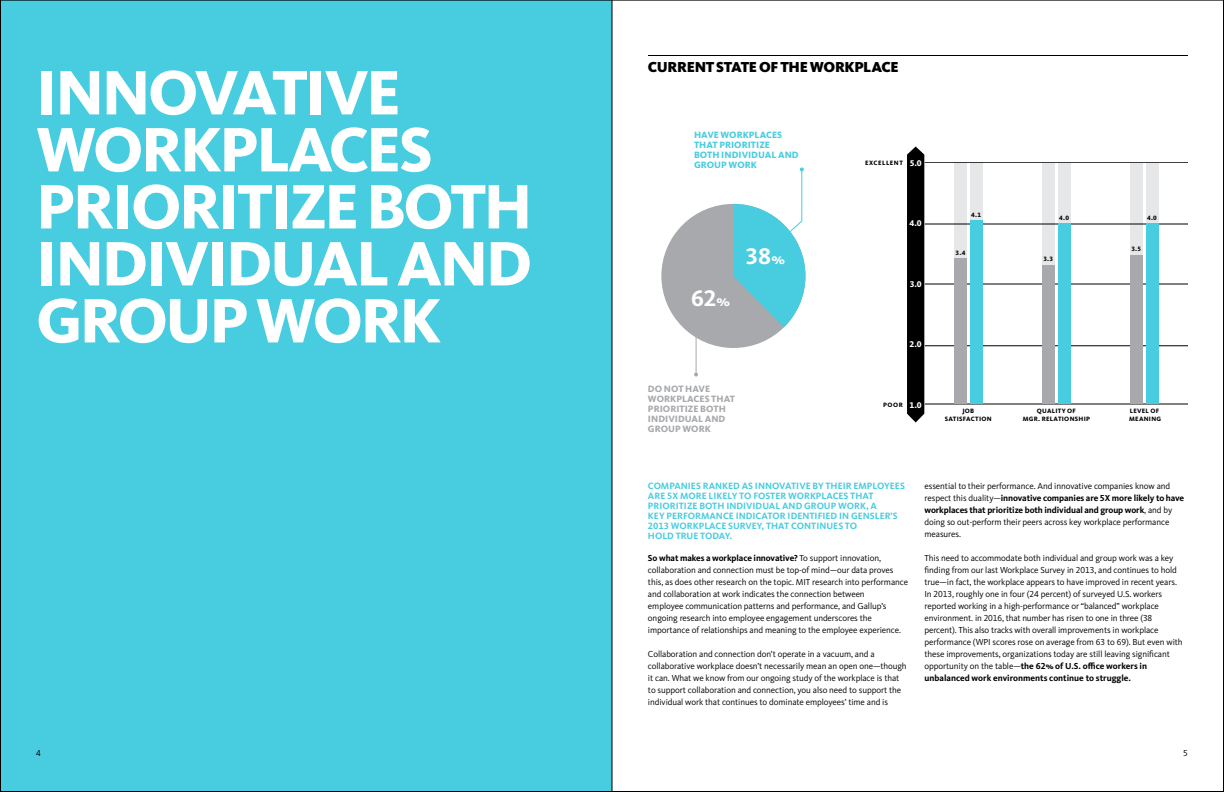
<style>
.page{position:relative;width:1224px;height:792px;background:#fff}
.page>*{position:absolute;margin:0;border:0;box-sizing:border-box;transform-origin:0 0}
.t1{font:800 65px/57px "Kievit OT";letter-spacing:-.04em;color:#fff}
.t2{font:700 23.4px "Kievit OT";color:#fff}
.t3{font:900 15px "Kievit OT";letter-spacing:-.025em;color:#000}
.t4{font:700 9.5px/10px "Kievit OT";color:#48ccdf}
.t5{font:800 9.5px/10px "Kievit OT";color:#a7a9ac}
.t6{font:800 9.5px/10px "Kievit OT";color:#48ccdf}
.t7{font:9px/12px "Kievit OT";letter-spacing:-.01em;color:#000}
.t8{font:800 8.6px "Kievit OT";color:#fff}
.t9{font:800 6.5px/7.8px "Kievit OT";letter-spacing:.045em;color:#000;text-align:center}
.t10{font:800 6.5px "Kievit OT";letter-spacing:.08em;color:#000}
.s1{font-size:15.6px}
.s2{font-weight:700}
</style>
<div class="page">
<div style="left:954px;top:163px;width:13px;height:241px;background:#e6e7e8"></div>
<div style="left:1042px;top:163px;width:13px;height:240px;background:#e6e7e8"></div>
<div style="left:1130px;top:163px;width:13px;height:240px;background:#e6e7e8"></div>
<div style="left:970px;top:163px;width:13px;height:241px;background:#e6e7e8"></div>
<div style="left:1058px;top:163px;width:12px;height:240px;background:#e6e7e8"></div>
<div style="left:1146px;top:163px;width:12px;height:240px;background:#e6e7e8"></div>
<div style="left:0;top:0;width:612px;height:792px;background:#48ccdf"></div>
<hr style="left:696px;top:315px;width:1px;height:60px;background:#a7a9ac">
<svg style="left:694px;top:373px;width:4px;height:4px"></svg>
<div style="left:661px;top:204px;width:144px;height:144px;background:#a7a9ac;border-radius:50%"></div>
<svg style="left:733px;top:167px;width:72px;height:160px"></svg>
<hr style="left:925px;top:162px;width:263px;height:1px;background:#000">
<hr style="left:925px;top:284px;width:263px;height:1px;background:#000">
<hr style="left:925px;top:224px;width:263px;height:1px;background:#000">
<hr style="left:925px;top:346px;width:263px;height:1px;background:#000">
<hr style="left:925px;top:404px;width:263px;height:1px;background:#000">
<div style="left:907px;top:147px;width:17px;height:276px;background:#000"></div>
<div style="left:954px;top:259px;width:13px;height:145px;background:#a7a9ac"></div>
<div style="left:1042px;top:265px;width:13px;height:139px;background:#a7a9ac"></div>
<div style="left:1130px;top:255px;width:13px;height:149px;background:#a7a9ac"></div>
<div style="left:970px;top:221px;width:13px;height:183px;background:#48ccdf"></div>
<div style="left:1058px;top:224px;width:12px;height:180px;background:#48ccdf"></div>
<div style="left:1146px;top:224px;width:12px;height:180px;background:#48ccdf"></div>
<hr style="left:648px;top:55px;width:540px;height:1px;background:#000">
<hr style="left:612px;top:0;width:1px;height:792px;background:#000">
<h1 class="t1" style="left:36px;top:64px;width:498px">INNOVATIVE<br>WORKPLACES<br>PRIORITIZE BOTH<br>INDIVIDUAL AND<br>GROUP WORK</h1>
<h3 class="t3" style="left:648px;top:58px;width:252px">CURRENT STATE OF THE WORKPLACE</h3>
<p class="t6" style="left:694px;top:130px;width:106px">HAVE WORKPLACES<br>THAT PRIORITIZE<br>BOTH INDIVIDUAL AND<br>GROUP WORK</p>
<h2 class="t2" style="left:691px;top:285px;width:40px">62<span class="s1">%</span></h2>
<h2 class="t2" style="left:746px;top:242px;width:41px">38<span class="s1">%</span></h2>
<p class="t5" style="left:648px;top:383px;width:88px">DO NOT HAVE<br>WORKPLACES THAT<br>PRIORITIZE BOTH<br>INDIVIDUAL AND<br>GROUP WORK</p>
<p class="t8" style="left:910px;top:158px;width:13px">5.0</p>
<p class="t10" style="left:865px;top:159px;width:39px">EXCELLENT</p>
<p class="t8" style="left:910px;top:219px;width:14px">4.0</p>
<p class="t8" style="left:910px;top:279px;width:13px">3.0</p>
<p class="t8" style="left:910px;top:339px;width:14px">2.0</p>
<p class="t8" style="left:910px;top:400px;width:14px">1.0</p>
<p class="t9" style="left:883px;top:401px;width:21px">POOR</p>
<p class="t9" style="left:971px;top:211px;width:11px">4.1</p>
<p class="t9" style="left:956px;top:248px;width:11px">3.4</p>
<p class="t9" style="left:945px;top:407px;width:48px">JOB<br>SATISFACTION</p>
<p class="t9" style="left:1059px;top:214px;width:11px">4.0</p>
<p class="t9" style="left:1147px;top:214px;width:11px">4.0</p>
<p class="t9" style="left:1044px;top:255px;width:11px">3.3</p>
<p class="t9" style="left:1131px;top:245px;width:11px">3.5</p>
<p class="t9" style="left:1023px;top:407px;width:69px">QUALITY OF<br>MGR. RELATIONSHIP</p>
<p class="t9" style="left:1129px;top:407px;width:34px;text-align:left">LEVEL OF<br>MEANING</p>
<p class="t4" style="left:648px;top:481px;width:258px">COMPANIES RANKED AS INNOVATIVE BY THEIR EMPLOYEES ARE 5X MORE LIKELY TO FOSTER WORKPLACES THAT PRIORITIZE BOTH INDIVIDUAL AND GROUP WORK, A<br>KEY PERFORMANCE INDICATOR IDENTIFIED IN GENSLER’S 2013 WORKPLACE SURVEY, THAT CONTINUES TO<br>HOLD TRUE TODAY.</p>
<p class="t7" style="left:648px;top:552px;width:262px"><span class="s2">So what makes a workplace innovative?</span> To support innovation, collaboration and connection must be top-of mind—our data proves this, as does other research on the topic. MIT research into performance and collaboration at work indicates the connection between<br>employee communication patterns and performance, and Gallup’s ongoing research into employee engagement underscores the importance of relationships and meaning to the employee experience.</p>
<p class="t7" style="left:648px;top:648px;width:260px">Collaboration and connection don’t operate in a vacuum, and a collaborative workplace doesn’t necessarily mean an open one—though it can. What we know from our ongoing study of the workplace is that to support collaboration and connection, you also need to support the individual work that continues to dominate employees’ time and is</p>
<p class="t7" style="left:924px;top:480px;width:261px">essential to their performance. And innovative companies know and respect this duality—<span class="s2">innovative companies are 5X more likely to have workplaces that prioritize both individual and group work</span>, and by doing so out-perform their peers across key workplace performance measures.</p>
<p class="t7" style="left:924px;top:552px;width:260px">This need to accommodate both individual and group work was a key finding from our last Workplace Survey in 2013, and continues to hold true—in fact, the workplace appears to have improved in recent years.<br>In 2013, roughly one in four (24 percent) of surveyed U.S. workers reported working in a high-performance or “balanced” workplace environment. in 2016, that number has risen to one in three (38 percent). This also tracks with overall improvements in workplace performance (WPI scores rose on average from 63 to 69). But even with these improvements, organizations today are still leaving significant opportunity on the table—<span class="s2">the 62% of U.S. office workers in unbalanced work environments continue to struggle.</span></p>
<p class="t7" style="left:36px;top:747px;width:6px">4</p>
<p class="t7" style="left:1183px;top:747px;width:6px">5</p>
</div>
